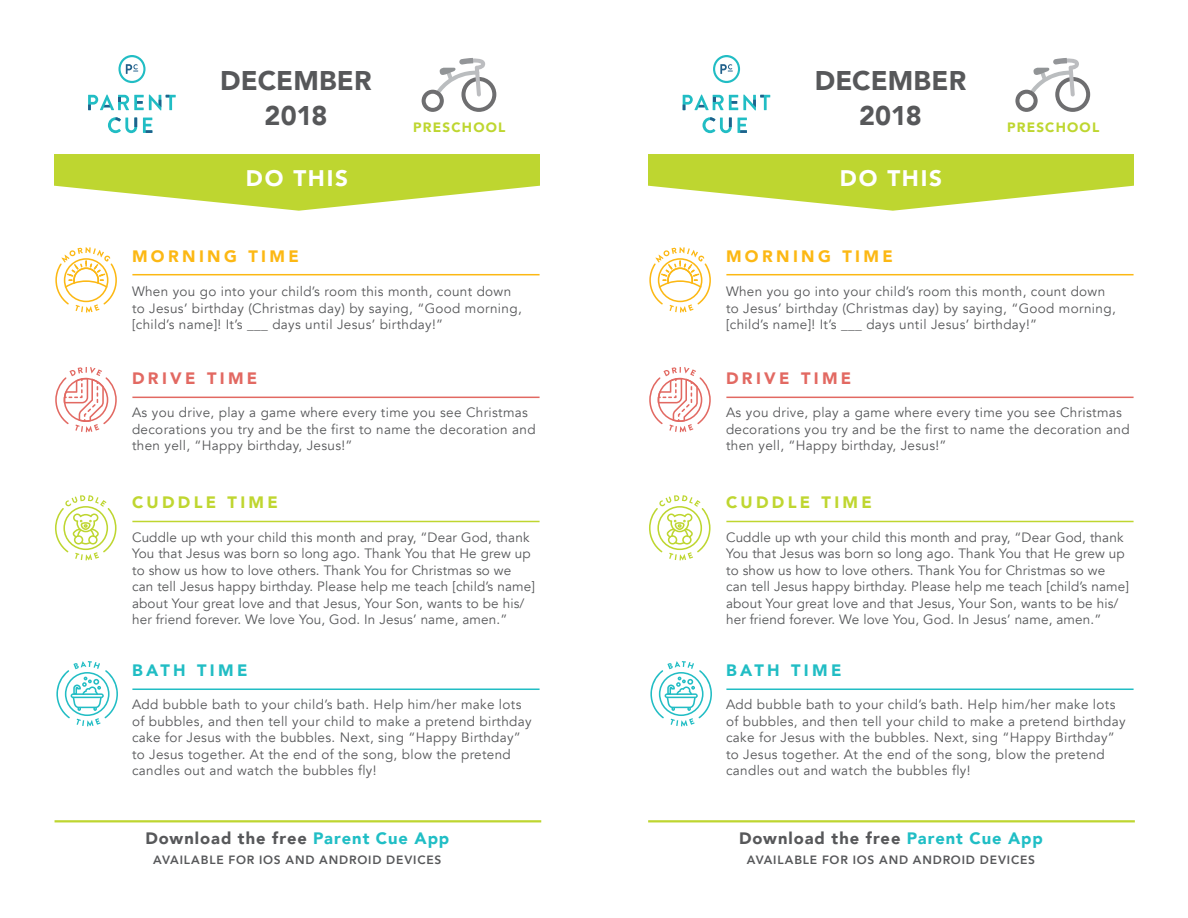
<style>
.page{position:relative;width:1188px;height:918px;background:#fff}
.page>*{position:absolute;margin:0;border:0;box-sizing:border-box;transform-origin:0 0}
.t1{font:900 27px "Avenir";letter-spacing:.005em;color:#57585a}
.t2{font:900 22.5px "Avenir";letter-spacing:.075em;color:#fff}
.t3{font:900 16.5px "Avenir";letter-spacing:.055em;color:#57585a}
.t4{font:900 16.5px "Avenir";letter-spacing:.205em;color:#fcb814}
.t5{font:900 16.5px "Avenir";letter-spacing:.2em;color:#bfd630}
.t6{font:900 16.5px "Avenir";letter-spacing:.2em;color:#e26962}
.t7{font:900 16.5px "Avenir";letter-spacing:.2em;color:#21bdc4}
.t8{font:13.5px/16.5px "Avenir";letter-spacing:.025em;color:#57585a}
.t9{font:900 13.5px "Avenir";letter-spacing:.09em;color:#bed630}
.t10{font:800 12px "Avenir";letter-spacing:.07em;color:#57585a}
.s1{color:#20bec5}
</style>
<div class="page">
<svg style="left:54px;top:154px;width:486px;height:57px"></svg>
<svg style="left:648px;top:154px;width:486px;height:57px"></svg>
<hr style="left:55px;top:820px;width:486px;height:2px;background:#bed630">
<hr style="left:648px;top:820px;width:487px;height:2px;background:#bed630">
<svg style="left:1015px;top:58px;width:75px;height:54px"></svg>
<svg style="left:422px;top:58px;width:74px;height:54px"></svg>
<svg style="left:738px;top:118px;width:9px;height:15px"></svg>
<svg style="left:683px;top:95px;width:87px;height:15px"></svg>
<svg style="left:702px;top:117px;width:30px;height:16px"></svg>
<svg style="left:713px;top:55px;width:27px;height:28px"></svg>
<svg style="left:143px;top:118px;width:9px;height:15px"></svg>
<svg style="left:88px;top:95px;width:88px;height:15px"></svg>
<svg style="left:108px;top:117px;width:29px;height:16px"></svg>
<svg style="left:118px;top:55px;width:28px;height:28px"></svg>
<svg style="left:55px;top:495px;width:62px;height:65px"></svg>
<svg style="left:649px;top:495px;width:62px;height:65px"></svg>
<svg style="left:56px;top:661px;width:62px;height:65px"></svg>
<svg style="left:650px;top:661px;width:62px;height:65px"></svg>
<hr style="left:132px;top:397px;width:408px;height:1px;background:#e26962">
<hr style="left:726px;top:397px;width:408px;height:1px;background:#e26962">
<hr style="left:132px;top:521px;width:408px;height:1px;background:#bfd630">
<hr style="left:726px;top:521px;width:408px;height:1px;background:#bfd630">
<hr style="left:132px;top:689px;width:408px;height:1px;background:#21bdc4">
<hr style="left:726px;top:689px;width:408px;height:1px;background:#21bdc4">
<hr style="left:132px;top:274px;width:408px;height:1px;background:#fcb814">
<hr style="left:726px;top:274px;width:408px;height:1px;background:#fcb814">
<svg style="left:55px;top:247px;width:62px;height:66px"></svg>
<svg style="left:649px;top:247px;width:62px;height:66px"></svg>
<svg style="left:55px;top:367px;width:62px;height:65px"></svg>
<svg style="left:649px;top:367px;width:62px;height:65px"></svg>
<p class="t1" style="left:220px;top:58px;width:153px">DECEMBER</p>
<p class="t1" style="left:265px;top:92px;width:64px">2018</p>
<p class="t1" style="left:815px;top:58px;width:153px">DECEMBER</p>
<p class="t1" style="left:859px;top:92px;width:64px">2018</p>
<p class="t9" style="left:413px;top:115px;width:94px">PRESCHOOL</p>
<p class="t9" style="left:1007px;top:115px;width:94px">PRESCHOOL</p>
<p class="t2" style="left:246px;top:158px;width:104px">DO THIS</p>
<p class="t2" style="left:840px;top:158px;width:104px">DO THIS</p>
<p class="t4" style="left:132px;top:242px;width:168px">MORNING TIME</p>
<p class="t4" style="left:726px;top:242px;width:168px">MORNING TIME</p>
<p class="t8" style="left:132px;top:284px;width:391px">When you go into your child’s room this month, count down to Jesus’ birthday (Christmas day) by saying, “Good morning, [child’s name]! It’s ___ days until Jesus’ birthday!”</p>
<p class="t8" style="left:726px;top:284px;width:391px">When you go into your child’s room this month, count down to Jesus’ birthday (Christmas day) by saying, “Good morning, [child’s name]! It’s ___ days until Jesus’ birthday!”</p>
<p class="t6" style="left:132px;top:364px;width:127px">DRIVE TIME</p>
<p class="t6" style="left:726px;top:364px;width:127px">DRIVE TIME</p>
<p class="t8" style="left:132px;top:405px;width:405px">As you drive, play a game where every time you see Christmas decorations you try and be the first to name the decoration and then yell, “Happy birthday, Jesus!”</p>
<p class="t8" style="left:726px;top:405px;width:405px">As you drive, play a game where every time you see Christmas decorations you try and be the first to name the decoration and then yell, “Happy birthday, Jesus!”</p>
<p class="t5" style="left:132px;top:489px;width:147px">CUDDLE TIME</p>
<p class="t5" style="left:726px;top:489px;width:147px">CUDDLE TIME</p>
<p class="t8" style="left:132px;top:529px;width:404px">Cuddle up wth your child this month and pray, “Dear God, thank You that Jesus was born so long ago. Thank You that He grew up to show us how to love others. Thank You for Christmas so we can tell Jesus happy birthday. Please help me teach [child’s name] about Your great love and that Jesus, Your Son, wants to be his/ her friend forever. We love You, God. In Jesus’ name, amen.”</p>
<p class="t8" style="left:726px;top:529px;width:404px">Cuddle up wth your child this month and pray, “Dear God, thank You that Jesus was born so long ago. Thank You that He grew up to show us how to love others. Thank You for Christmas so we can tell Jesus happy birthday. Please help me teach [child’s name] about Your great love and that Jesus, Your Son, wants to be his/ her friend forever. We love You, God. In Jesus’ name, amen.”</p>
<p class="t7" style="left:132px;top:656px;width:117px">BATH TIME</p>
<p class="t7" style="left:726px;top:656px;width:117px">BATH TIME</p>
<p class="t8" style="left:132px;top:697px;width:401px">Add bubble bath to your child’s bath. Help him/her make lots of bubbles, and then tell your child to make a pretend birthday cake for Jesus with the bubbles. Next, sing “Happy Birthday” to Jesus together. At the end of the song, blow the pretend candles out and watch the bubbles fly!</p>
<p class="t8" style="left:726px;top:697px;width:401px">Add bubble bath to your child’s bath. Help him/her make lots of bubbles, and then tell your child to make a pretend birthday cake for Jesus with the bubbles. Next, sing “Happy Birthday” to Jesus together. At the end of the song, blow the pretend candles out and watch the bubbles fly!</p>
<p class="t3" style="left:145px;top:824px;width:305px">Download the free <span class="s1">Parent Cue App</span></p>
<p class="t10" style="left:153px;top:850px;width:290px">AVAILABLE FOR IOS AND ANDROID DEVICES</p>
<p class="t3" style="left:739px;top:824px;width:305px">Download the free <span class="s1">Parent Cue App</span></p>
<p class="t10" style="left:747px;top:850px;width:290px">AVAILABLE FOR IOS AND ANDROID DEVICES</p>
</div>
